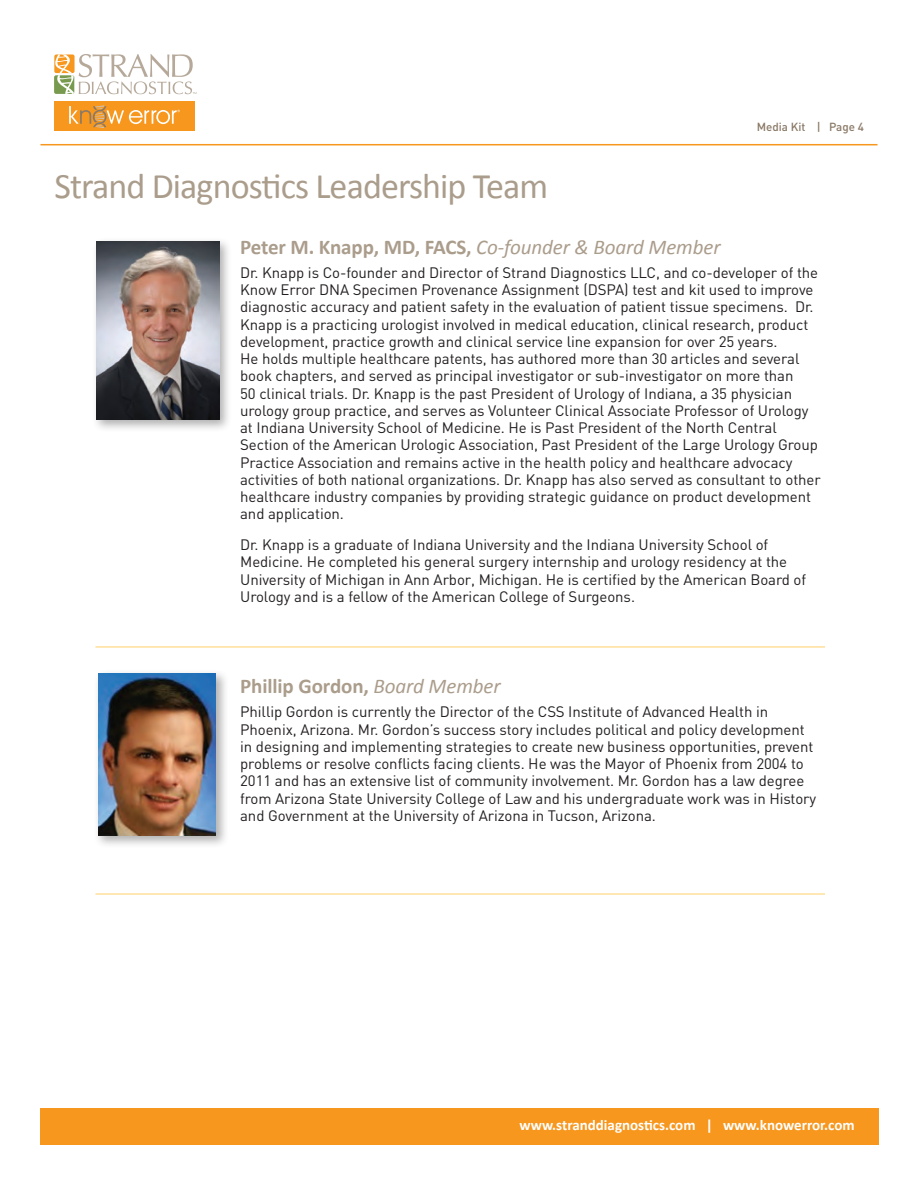
<style>
.page{position:relative;width:918px;height:1188px;background:#fff}
.page>*{position:absolute;margin:0;border:0;box-sizing:border-box;transform-origin:0 0}
.t1{font:36px "Calibri";letter-spacing:-.025em;color:#ab9d8c}
.t2{font:italic 21px "Calibri";letter-spacing:-.005em;color:#ab9d8c}
.t3{font:700 21px "Calibri";letter-spacing:-.005em;color:#ab9d8c}
.t4{font:15px/17.2px "DIN";letter-spacing:-.005em;color:#231f20}
.t5{font:700 15px "Calibri";color:#fff}
.t6{font:500 11.7px "DIN";color:#8a7966}
.s1{font-weight:700;font-style:normal}
.s2{font-weight:400;font-style:italic}
</style>
<div class="page">
<div style="left:41px;top:1108px;width:838px;height:37px;background:#f7971d"></div>
<svg style="left:54px;top:54px;width:143px;height:40px"></svg>
<div style="left:54px;top:101px;width:140px;height:30px;background:#f7971d"></div>
<svg style="left:69px;top:105px;width:111px;height:23px"></svg>
<hr style="left:40px;top:144px;width:838px;height:1px;background:#f7971d">
<div style="left:92px;top:237px;width:140px;height:195px;background:#231f20;opacity:.35"></div>
<img style="left:97px;top:242px;width:122px;height:177px">
<div style="left:94px;top:669px;width:135px;height:179px;background:#231f20;opacity:.35"></div>
<img style="left:98px;top:673px;width:118px;height:162px">
<hr style="left:95px;top:646px;width:730px;height:2px;background:#ffe09b">
<hr style="left:95px;top:893px;width:730px;height:2px;background:#ffe09b">
<h1 class="t1" style="left:54px;top:164px;width:495px">Strand Diagnostics Leadership Team</h1>
<p class="t6" style="left:757px;top:119px;width:109px">Media Kit | Page 4</p>
<h2 class="t2" style="left:240px;top:234px;width:482px"><span class="s1">Peter M. Knapp, MD, FACS,</span> Co-founder &amp; Board Member</h2>
<p class="t4" style="left:240px;top:263px;width:582px">Dr. Knapp is Co-founder and Director of Strand Diagnostics LLC, and co-developer of the Know Error DNA Specimen Provenance Assignment (DSPA) test and kit used to improve diagnostic accuracy and patient safety in the evaluation of patient tissue specimens. Dr.<br>Knapp is a practicing urologist involved in medical education, clinical research, product development, practice growth and clinical service line expansion for over 25 years.<br>He holds multiple healthcare patents, has authored more than 30 articles and several book chapters, and served as principal investigator or sub-investigator on more than<br>50 clinical trials. Dr. Knapp is the past President of Urology of Indiana, a 35 physician urology group practice, and serves as Volunteer Clinical Associate Professor of Urology at Indiana University School of Medicine. He is Past President of the North Central Section of the American Urologic Association, Past President of the Large Urology Group Practice Association and remains active in the health policy and healthcare advocacy activities of both national organizations. Dr. Knapp has also served as consultant to other healthcare industry companies by providing strategic guidance on product development and application.</p>
<p class="t4" style="left:240px;top:536px;width:567px">Dr. Knapp is a graduate of Indiana University and the Indiana University School of Medicine. He completed his general surgery internship and urology residency at the University of Michigan in Ann Arbor, Michigan. He is certified by the American Board of Urology and is a fellow of the American College of Surgeons.</p>
<h2 class="t3" style="left:240px;top:673px;width:262px">Phillip Gordon, <span class="s2">Board Member</span></h2>
<p class="t4" style="left:240px;top:703px;width:578px">Phillip Gordon is currently the Director of the CSS Institute of Advanced Health in Phoenix, Arizona. Mr. Gordon’s success story includes political and policy development in designing and implementing strategies to create new business opportunities, prevent problems or resolve conflicts facing clients. He was the Mayor of Phoenix from 2004 to 2011 and has an extensive list of community involvement. Mr. Gordon has a law degree from Arizona State University College of Law and his undergraduate work was in History and Government at the University of Arizona in Tucson, Arizona.</p>
<p class="t5" style="left:519px;top:1116px;width:337px">www.stranddiagnostics.com | www.knowerror.com</p>
</div>
